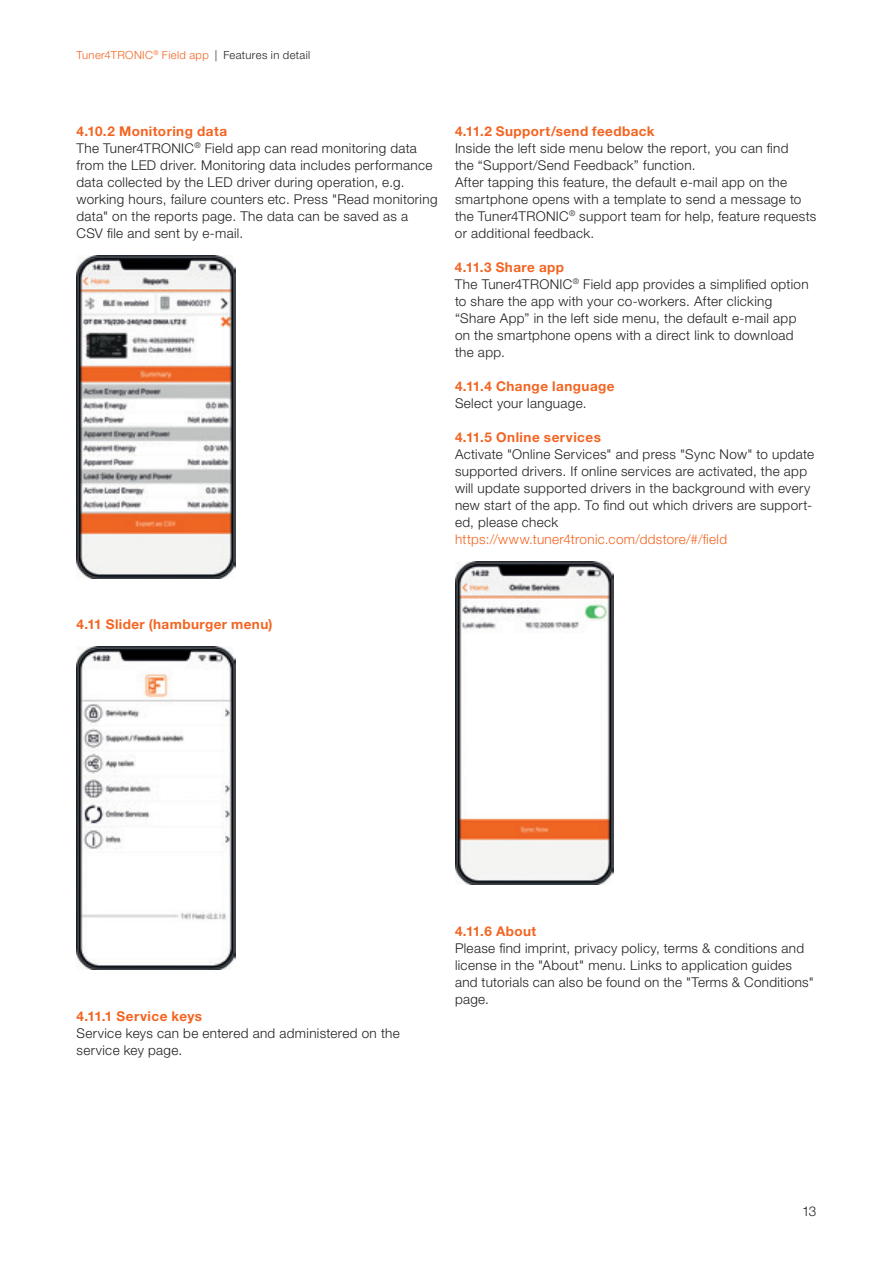
<style>
.page{position:relative;width:893px;height:1263px;background:#fff}
.page>*{position:absolute;margin:0;border:0;box-sizing:border-box;transform-origin:0 0}
.t1{font:300 13.5px/17px "Helvetica Neue LT Pro";letter-spacing:.025em;color:#231f20}
.t2{font:700 13.5px "Helvetica Neue LT Pro";letter-spacing:.03em;color:#f36421}
.t3{font:300 13.5px "Helvetica Neue LT Pro";letter-spacing:.025em;color:#f36421}
.t4{font:300 11.25px "Helvetica Neue LT Pro";letter-spacing:.03em;color:#f36421}
.s1{color:#231f20}
.s2{font-weight:700;color:#f36421}
</style>
<div class="page">
<img style="left:77px;top:646px;width:158px;height:323px">
<img style="left:455px;top:561px;width:159px;height:323px">
<img style="left:77px;top:255px;width:158px;height:323px">
<p class="t4" style="left:77px;top:48px;width:235px">Tuner4TRONIC<sup>®</sup> Field app <span class="s1">| Features in detail</span></p>
<p class="t1" style="left:77px;top:123px;width:362px"><span class="s2">4.10.2 Monitoring data<br></span>The Tuner4TRONIC<sup>®</sup> Field app can read monitoring data from the LED driver. Monitoring data includes performance data collected by the LED driver during operation, e.g. working hours, failure counters etc. Press "Read monitoring data" on the reports page. The data can be saved as a CSV file and sent by e-mail.</p>
<p class="t2" style="left:455px;top:123px;width:201px">4.11.2 Support/send feedback</p>
<p class="t1" style="left:455px;top:140px;width:335px">Inside the left side menu below the report, you can find the “Support/Send Feedback” function.</p>
<p class="t1" style="left:455px;top:174px;width:363px">After tapping this feature, the default e-mail app on the smartphone opens with a template to send a message to the Tuner4TRONIC<sup>®</sup> support team for help, feature requests or additional feedback.</p>
<p class="t1" style="left:455px;top:259px;width:355px"><span class="s2">4.11.3 Share app<br></span>The Tuner4TRONIC<sup>®</sup> Field app provides a simplified option to share the app with your co-workers. After clicking “Share App” in the left side menu, the default e-mail app on the smartphone opens with a direct link to download the app.</p>
<p class="t2" style="left:455px;top:378px;width:161px">4.11.4 Change language</p>
<p class="t1" style="left:455px;top:395px;width:133px">Select your language.</p>
<p class="t2" style="left:455px;top:429px;width:147px">4.11.5 Online services</p>
<p class="t1" style="left:455px;top:446px;width:361px">Activate "Online Services" and press "Sync Now" to update supported drivers. If online services are activated, the app will update supported drivers in the background with every new start of the app. To find out which drivers are support&shy;ed, please check</p>
<p class="t3" style="left:455px;top:531px;width:274px">https://www.tuner4tronic.com/ddstore/#/field</p>
<p class="t2" style="left:77px;top:616px;width:198px">4.11 Slider (hamburger menu)</p>
<p class="t2" style="left:77px;top:1007px;width:127px">4.11.1 Service keys</p>
<p class="t1" style="left:77px;top:1024px;width:325px">Service keys can be entered and administered on the service key page.</p>
<p class="t2" style="left:455px;top:922px;width:83px">4.11.6 About</p>
<p class="t1" style="left:455px;top:939px;width:360px">Please find imprint, privacy policy, terms &amp; conditions and license in the "About" menu. Links to application guides and tutorials can also be found on the "Terms &amp; Conditions" page.</p>
<p class="t1" style="left:802px;top:1203px;width:16px">13</p>
</div>
